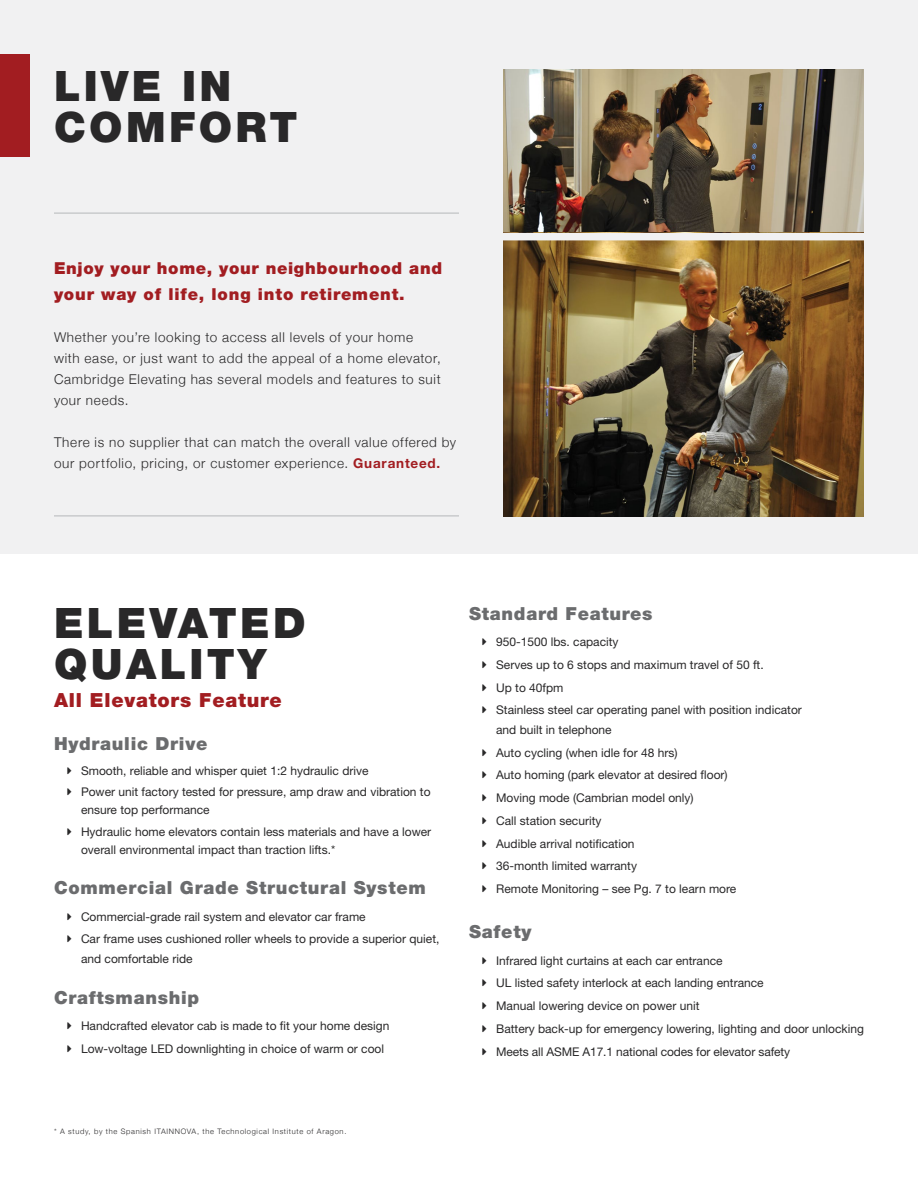
<style>
.page{position:relative;width:918px;height:1188px;background:#fff}
.page>*{position:absolute;margin:0;border:0;box-sizing:border-box;transform-origin:0 0}
.t1{font:900 42px/40.5px "Helvetica Neue";letter-spacing:.08em;color:#292829}
.t2{font:900 19.5px "Helvetica Neue";letter-spacing:.04em;color:#a21d21}
.t3{font:900 18px "Helvetica Neue";letter-spacing:.04em;color:#6b6c6e}
.t4{font:900 16.5px/25.5px "Helvetica Neue";letter-spacing:.04em;color:#a21d21}
.t5{font:300 13.5px/21px "Helvetica Neue";letter-spacing:.05em;color:#292829}
.t6{font:12px/22.8px "Helvetica Neue";color:#292829}
.t7{font:300 7.5px "Helvetica Neue";letter-spacing:.09em;color:#292829}
.s1{font-weight:700;color:#a21d21}
</style>
<div class="page">
<div style="left:0;top:0;width:918px;height:554px;background:#f1f1f2"></div>
<img style="left:503px;top:69px;width:361px;height:164px">
<img style="left:503px;top:240px;width:361px;height:277px">
<div style="left:0;top:54px;width:30px;height:103px;background:#a21d21"></div>
<hr style="left:54px;top:515px;width:405px;height:2px;background:#c9cbcd">
<hr style="left:54px;top:212px;width:405px;height:2px;background:#c9cbcd">
<h1 class="t1" style="left:54px;top:66px;width:245px">LIVE IN<br>COMFORT</h1>
<h3 class="t4" style="left:54px;top:255px;width:390px">Enjoy your home, your neighbourhood and your way of life, long into retirement.</h3>
<p class="t5" style="left:54px;top:326px;width:388px">Whether you’re looking to access all levels of your home with ease, or just want to add the appeal of a home elevator, Cambridge Elevating has several models and features to suit your needs.</p>
<p class="t5" style="left:54px;top:431px;width:404px">There is no supplier that can match the overall value offered by our portfolio, pricing, or customer experience. <span class="s1">Guaranteed.</span></p>
<h1 class="t1" style="left:54px;top:603px;width:253px">ELEVATED<br>QUALITY</h1>
<h2 class="t2" style="left:54px;top:689px;width:229px">All Elevators Feature</h2>
<h3 class="t3" style="left:54px;top:733px;width:155px">Hydraulic Drive</h3>
<p class="t6" style="left:81px;top:760px;width:351px;line-height:21.3px">Smooth, reliable and whisper quiet 1:2 hydraulic drive<br>Power unit factory tested for pressure, amp draw and vibration to</p>
<p class="t6" style="left:81px;top:799px;width:352px;line-height:21.3px">ensure top performance<br>Hydraulic home elevators contain less materials and have a lower</p>
<p class="t6" style="left:81px;top:838px;width:256px">overall environmental impact than traction lifts.*</p>
<h3 class="t3" style="left:54px;top:877px;width:373px">Commercial Grade Structural System</h3>
<p class="t6" style="left:81px;top:905px;width:360px">Commercial-grade rail system and elevator car frame<br>Car frame uses cushioned roller wheels to provide a superior quiet,</p>
<p class="t6" style="left:81px;top:947px;width:113px">and comfortable ride</p>
<h3 class="t3" style="left:54px;top:987px;width:147px">Craftsmanship</h3>
<p class="t6" style="left:81px;top:1014px;width:310px">Handcrafted elevator cab is made to fit your home design<br>Low-voltage LED downlighting in choice of warm or cool</p>
<p class="t7" style="left:54px;top:1127px;width:294px">* A study, by the Spanish ITAINNOVA, the Technological Institute of Aragon.</p>
<h3 class="t3" style="left:469px;top:603px;width:185px">Standard Features</h3>
<p class="t6" style="left:496px;top:630px;width:307px">950-1500 lbs. capacity<br>Serves up to 6 stops and maximum travel of 50 ft.<br>Up to 40fpm<br>Stainless steel car operating panel with position indicator</p>
<p class="t6" style="left:496px;top:718px;width:242px">and built in telephone<br>Auto cycling (when idle for 48 hrs)<br>Auto homing (park elevator at desired floor)<br>Moving mode (Cambrian model only)<br>Call station security<br>Audible arrival notification<br>36-month limited warranty<br>Remote Monitoring – see Pg. 7 to learn more</p>
<h3 class="t3" style="left:469px;top:921px;width:64px">Safety</h3>
<p class="t6" style="left:496px;top:949px;width:369px">Infrared light curtains at each car entrance<br>UL listed safety interlock at each landing entrance<br>Manual lowering device on power unit<br>Battery back-up for emergency lowering, lighting and door unlocking Meets all ASME A17.1 national codes for elevator safety</p>
</div>
